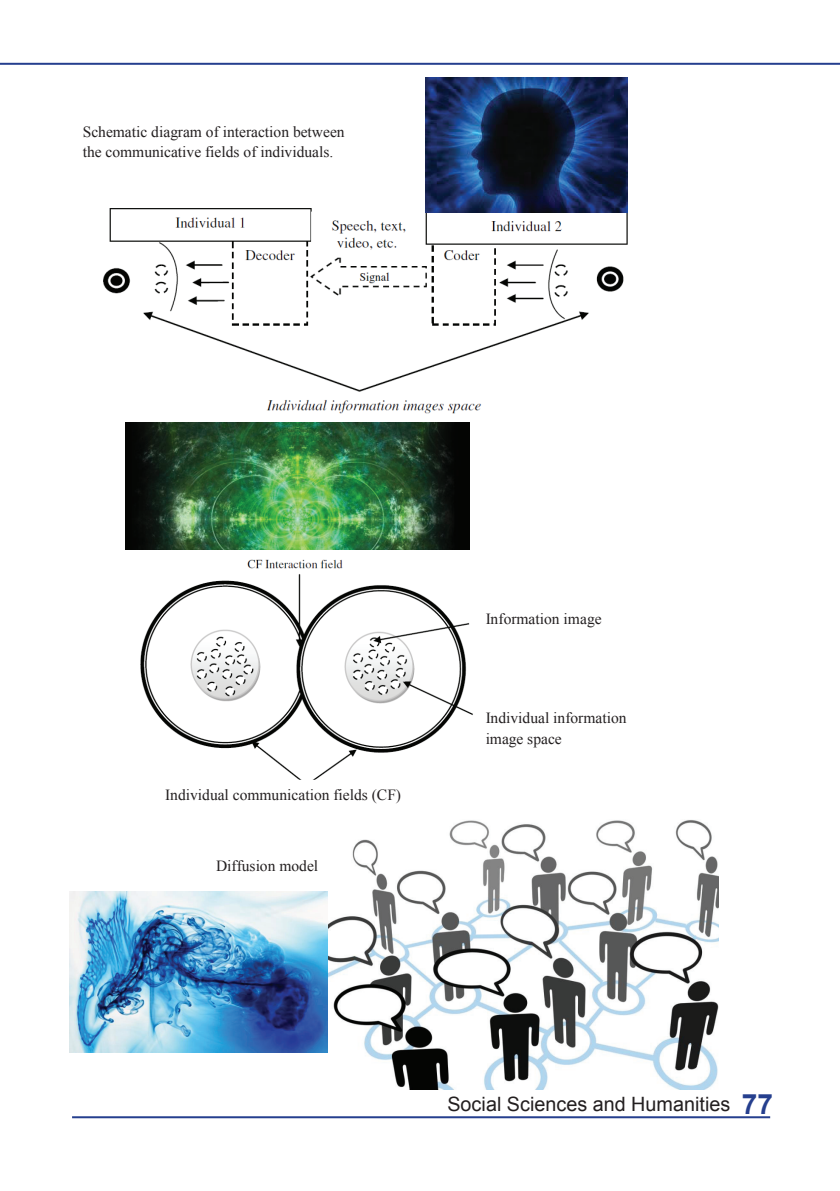
<style>
.page{position:relative;width:840px;height:1191px;background:#fff}
.page>*{position:absolute;margin:0;border:0;box-sizing:border-box;transform-origin:0 0}
.t1{font:700 28px "Arial";color:#253f8e}
.t2{font:19.8px "Arial";color:#231f20}
.t3{font:15.6px/20.4px "Times New Roman";color:#231f20}
</style>
<div class="page">
<hr style="left:72px;top:1116px;width:697px;height:2px;background:#253f8e">
<hr style="left:0;top:63px;width:839px;height:2px;background:#253f8e">
<img style="left:126px;top:422px;width:343px;height:128px">
<img style="left:324px;top:820px;width:393px;height:269px">
<img style="left:103px;top:198px;width:525px;height:216px">
<img style="left:425px;top:78px;width:202px;height:135px">
<img style="left:140px;top:559px;width:333px;height:220px">
<div style="left:184px;top:851px;width:144px;height:36px;background:#fff"></div>
<img style="left:70px;top:891px;width:257px;height:161px">
<p class="t3" style="left:83px;top:121px;width:263px">Schematic diagram of interaction between the communicative fields of individuals.</p>
<p class="t3" style="left:165px;top:784px;width:237px">Individual communication fields (CF)</p>
<p class="t3" style="left:216px;top:855px;width:104px">Diffusion model</p>
<p class="t3" style="left:485px;top:608px;width:117px">Information image</p>
<p class="t3" style="left:485px;top:707px;width:142px">Individual information image space</p>
<p class="t2" style="left:425px;top:1090px;width:306px">5. Social Sciences and Humanities</p>
<h1 class="t1" style="left:741px;top:1085px;width:33px">77</h1>
</div>
